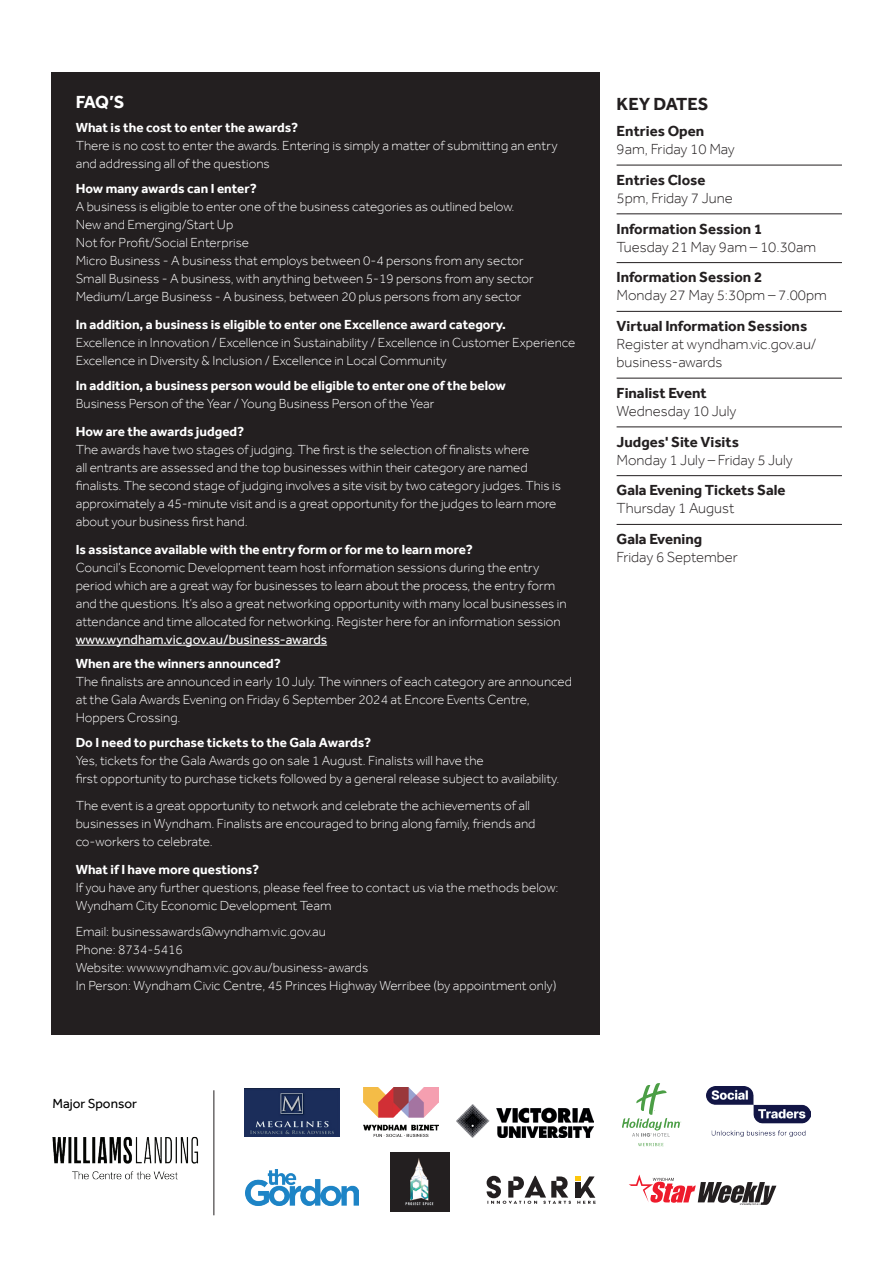
<style>
.page{position:relative;width:893px;height:1263px;background:#fff}
.page>*{position:absolute;margin:0;border:0;box-sizing:border-box;transform-origin:0 0}
.t1{font:700 18px "Effra";color:#231f20}
.t2{font:700 18px "Effra";color:#fff}
.t3{font:300 15px/18px "Effra";color:#231f20}
.t4{font:700 15px "Effra";color:#231f20}
.t5{font:300 13.5px/18px "Effra";color:#fff}
.t6{font:700 13.5px "Effra";color:#fff}
.t7{font:13.5px "Effra";color:#fff}
.t8{font:13.5px "Effra";color:#000}
</style>
<div class="page">
<div style="left:51px;top:72px;width:549px;height:962px;background:#231f20"></div>
<hr style="left:617px;top:165px;width:225px;height:1px;background:#231f20">
<hr style="left:617px;top:213px;width:225px;height:1px;background:#231f20">
<hr style="left:617px;top:262px;width:225px;height:1px;background:#231f20">
<hr style="left:617px;top:311px;width:225px;height:1px;background:#231f20">
<hr style="left:617px;top:378px;width:225px;height:1px;background:#231f20">
<hr style="left:617px;top:426px;width:225px;height:1px;background:#231f20">
<hr style="left:617px;top:475px;width:225px;height:1px;background:#231f20">
<hr style="left:617px;top:524px;width:225px;height:1px;background:#231f20">
<hr style="left:214px;top:1090px;width:1px;height:125px;background:#231f20">
<hr style="left:76px;top:645px;width:251px;height:1px;background:#fff">
<img style="left:244px;top:1089px;width:95px;height:48px">
<img style="left:363px;top:1087px;width:75px;height:49px">
<img style="left:457px;top:1104px;width:136px;height:33px">
<img style="left:245px;top:1169px;width:113px;height:36px">
<svg style="left:487px;top:1176px;width:109px;height:28px"></svg>
<svg style="left:622px;top:1083px;width:59px;height:54px"></svg>
<svg style="left:638px;top:1143px;width:25px;height:3px"></svg>
<img style="left:391px;top:1153px;width:59px;height:59px">
<img style="left:52px;top:1136px;width:147px;height:44px">
<img style="left:707px;top:1086px;width:103px;height:51px">
<svg style="left:629px;top:1174px;width:147px;height:31px"></svg>
<h1 class="t2" style="left:76px;top:91px;width:50px">FAQ’S</h1>
<p class="t6" style="left:76px;top:120px;width:224px">What is the cost to enter the awards?</p>
<p class="t5" style="left:76px;top:137px;width:483px">There is no cost to enter the awards. Entering is simply a matter of submitting an entry and addressing all of the questions</p>
<p class="t6" style="left:76px;top:181px;width:183px">How many awards can I enter?</p>
<p class="t5" style="left:76px;top:197px;width:459px">A business is eligible to enter one of the business categories as outlined below.<br>New and Emerging/Start Up<br>Not for Profit/Social Enterprise<br>Micro Business - A business that employs between 0-4 persons from any sector Small Business - A business, with anything between 5-19 persons from any sector Medium/Large Business - A business, between 20 plus persons from any sector</p>
<p class="t6" style="left:76px;top:317px;width:432px">In addition, a business is eligible to enter one Excellence award category.</p>
<p class="t5" style="left:76px;top:333px;width:501px">Excellence in Innovation / Excellence in Sustainability / Excellence in Customer Experience<br>Excellence in Diversity &amp; Inclusion / Excellence in Local Community</p>
<p class="t6" style="left:76px;top:377px;width:432px">In addition, a business person would be eligible to enter one of the below</p>
<p class="t5" style="left:76px;top:394px;width:360px">Business Person of the Year / Young Business Person of the Year</p>
<p class="t6" style="left:76px;top:423px;width:170px">How are the awards judged?</p>
<p class="t5" style="left:76px;top:440px;width:487px">The awards have two stages of judging. The first is the selection of finalists where<br>all entrants are assessed and the top businesses within their category are named finalists. The second stage of judging involves a site visit by two category judges. This is approximately a 45-minute visit and is a great opportunity for the judges to learn more about your business first hand.</p>
<p class="t6" style="left:76px;top:541px;width:399px">Is assistance available with the entry form or for me to learn more?</p>
<p class="t5" style="left:76px;top:558px;width:492px">Council’s Economic Development team host information sessions during the entry period which are a great way for businesses to learn about the process, the entry form and the questions. It’s also a great networking opportunity with many local businesses in attendance and time allocated for networking. Register here for an information session</p>
<p class="t7" style="left:76px;top:631px;width:253px">www.wyndham.vic.gov.au/business-awards</p>
<p class="t6" style="left:76px;top:656px;width:207px">When are the winners announced?</p>
<p class="t5" style="left:76px;top:673px;width:498px">The finalists are announced in early 10 July. The winners of each category are announced at the Gala Awards Evening on Friday 6 September 2024 at Encore Events Centre,<br>Hoppers Crossing.</p>
<p class="t6" style="left:76px;top:735px;width:297px">Do I need to purchase tickets to the Gala Awards?</p>
<p class="t5" style="left:76px;top:751px;width:485px">Yes, tickets for the Gala Awards go on sale 1 August. Finalists will have the<br>first opportunity to purchase tickets followed by a general release subject to availability.</p>
<p class="t5" style="left:76px;top:796px;width:461px">The event is a great opportunity to network and celebrate the achievements of all businesses in Wyndham. Finalists are encouraged to bring along family, friends and co-workers to celebrate.</p>
<p class="t6" style="left:76px;top:861px;width:185px">What if I have more questions?</p>
<p class="t5" style="left:76px;top:878px;width:484px">If you have any further questions, please feel free to contact us via the methods below:<br>Wyndham City Economic Development Team</p>
<p class="t5" style="left:76px;top:922px;width:482px">Email: businessawards@wyndham.vic.gov.au<br>Phone: 8734-5416<br>Website: www.wyndham.vic.gov.au/business-awards<br>In Person: Wyndham Civic Centre, 45 Princes Highway Werribee (by appointment only)</p>
<h1 class="t1" style="left:617px;top:93px;width:93px">KEY DATES</h1>
<p class="t4" style="left:617px;top:122px;width:89px">Entries Open</p>
<p class="t3" style="left:617px;top:140px;width:120px">9am, Friday 10 May</p>
<p class="t4" style="left:617px;top:171px;width:90px">Entries Close</p>
<p class="t3" style="left:617px;top:189px;width:118px">5pm, Friday 7 June</p>
<p class="t4" style="left:617px;top:220px;width:147px">Information Session 1</p>
<p class="t3" style="left:617px;top:237px;width:201px">Tuesday 21 May 9am – 10.30am</p>
<p class="t4" style="left:617px;top:268px;width:147px">Information Session 2</p>
<p class="t3" style="left:617px;top:286px;width:212px">Monday 27 May 5:30pm – 7.00pm</p>
<p class="t4" style="left:617px;top:317px;width:192px">Virtual Information Sessions</p>
<p class="t3" style="left:617px;top:335px;width:201px">Register at wyndham.vic.gov.au/ business-awards</p>
<p class="t4" style="left:617px;top:384px;width:92px">Finalist Event</p>
<p class="t3" style="left:617px;top:402px;width:121px">Wednesday 10 July</p>
<p class="t4" style="left:617px;top:433px;width:124px">Judges' Site Visits</p>
<p class="t3" style="left:617px;top:450px;width:178px">Monday 1 July – Friday 5 July</p>
<p class="t4" style="left:617px;top:481px;width:171px">Gala Evening Tickets Sale</p>
<p class="t3" style="left:617px;top:499px;width:119px">Thursday 1 August</p>
<p class="t4" style="left:617px;top:530px;width:87px">Gala Evening</p>
<p class="t3" style="left:617px;top:548px;width:123px">Friday 6 September</p>
<p class="t8" style="left:53px;top:1095px;width:86px">Major Sponsor</p>
</div>
